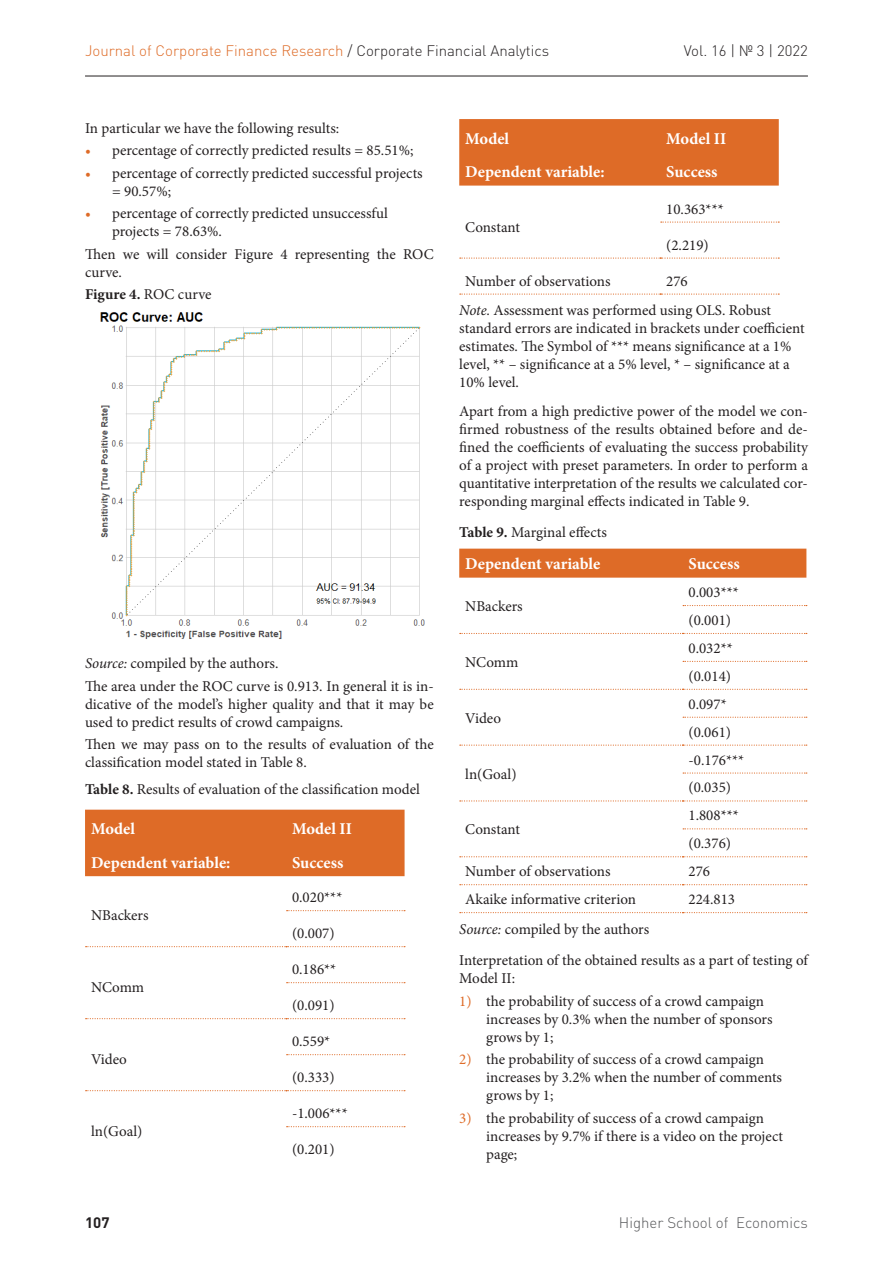
<style>
.page{position:relative;width:893px;height:1263px;background:#fff}
.page>*{position:absolute;margin:0;border:0;box-sizing:border-box;transform-origin:0 0}
.ТАБЛИЦА_ЗАГ{font:700 16.5px "Minion Pro";color:#fff}
.Текст_ENG{font:15px/18px "Minion Pro";color:#231f20}
.источник{font:15px/18px "Minion Pro";color:#231f20}
.t1{font:300 15px "DIN Pro";color:#de6b27}
.t2{font:300 15px "DIN Pro";color:#57585a}
.Название_таблицы{font:15px "Minion Pro";color:#231f20}
.Текст_ENG-2{font:700 15px "Minion Pro";color:#231f20}
.t3{font:300 15px "DIN Pro";color:#231f20}
.t4{font:700 15px "DIN Pro";color:#231f20}
.s1{color:#231f20}
.s2{color:#de6b27}
.s3{font-weight:400}
.s4{font-style:italic}
.s5{font-weight:700}
</style>
<div class="page">
<hr style="left:85px;top:76px;width:723px;height:1px;background:#231f20">
<img style="left:100px;top:312px;width:325px;height:327px">
<div style="left:85px;top:810px;width:320px;height:66px;background:#de6b27"></div>
<svg style="left:287px;top:910px;width:118px;height:1px"></svg>
<svg style="left:86px;top:946px;width:319px;height:1px"></svg>
<svg style="left:287px;top:982px;width:118px;height:1px"></svg>
<svg style="left:86px;top:1018px;width:319px;height:1px"></svg>
<svg style="left:287px;top:1054px;width:118px;height:1px"></svg>
<svg style="left:86px;top:1090px;width:319px;height:1px"></svg>
<svg style="left:287px;top:1126px;width:118px;height:1px"></svg>
<div style="left:459px;top:119px;width:320px;height:67px;background:#de6b27"></div>
<svg style="left:661px;top:221px;width:118px;height:2px"></svg>
<svg style="left:460px;top:257px;width:319px;height:2px"></svg>
<svg style="left:460px;top:293px;width:319px;height:2px"></svg>
<div style="left:459px;top:549px;width:347px;height:29px;background:#de6b27"></div>
<svg style="left:683px;top:605px;width:124px;height:1px"></svg>
<svg style="left:460px;top:633px;width:347px;height:1px"></svg>
<svg style="left:683px;top:661px;width:124px;height:1px"></svg>
<svg style="left:460px;top:689px;width:347px;height:1px"></svg>
<svg style="left:683px;top:717px;width:124px;height:1px"></svg>
<svg style="left:460px;top:744px;width:347px;height:2px"></svg>
<svg style="left:683px;top:772px;width:124px;height:2px"></svg>
<svg style="left:460px;top:800px;width:347px;height:1px"></svg>
<svg style="left:683px;top:828px;width:124px;height:1px"></svg>
<svg style="left:460px;top:856px;width:347px;height:1px"></svg>
<svg style="left:460px;top:884px;width:347px;height:1px"></svg>
<svg style="left:460px;top:912px;width:347px;height:1px"></svg>
<p class="t1" style="left:85px;top:40px;width:466px">Journal of Corporate Finance Research <span class="s1">/ Corporate Financial Analytics</span></p>
<p class="t3" style="left:684px;top:40px;width:126px">Vol. 16 | № 3 | 2022</p>
<p class="Текст_ENG" style="left:85px;top:119px;width:256px">In particular we have the following results:</p>
<p class="Текст_ENG" style="left:85px;top:141px;width:330px"><span class="s2">•</span> percentage of correctly predicted results = 85.51%;</p>
<p class="Текст_ENG" style="left:112px;top:164px;width:312px;text-indent:-27px"><span class="s2">•</span> percentage of correctly predicted successful projects = 90.57%;</p>
<p class="Текст_ENG" style="left:112px;top:204px;width:277px;text-indent:-27px"><span class="s2">•</span> percentage of correctly predicted unsuccessful projects = 78.63%.</p>
<p class="Текст_ENG" style="left:85px;top:245px;width:350px">Then we will consider Figure 4 representing the ROC curve.</p>
<p class="Текст_ENG-2" style="left:85px;top:284px;width:128px">Figure 4. <span class="s3">ROC curve</span></p>
<p class="Текст_ENG" style="left:85px;top:654px;width:195px"><span class="s4">Source:</span> compiled by the authors.</p>
<p class="Текст_ENG" style="left:85px;top:677px;width:350px;text-align:justify">The area under the ROC curve is 0.913. In general it is in&shy;dicative of the model’s higher quality and that it may be used to predict results of crowd campaigns.</p>
<p class="Текст_ENG" style="left:85px;top:735px;width:350px">Then we may pass on to the results of evaluation of the classification model stated in Table 8.</p>
<p class="источник" style="left:85px;top:780px;width:336px"><span class="s5">Table 8.</span> Results of evaluation of the classification model</p>
<p class="ТАБЛИЦА_ЗАГ" style="left:91px;top:817px;width:46px">Model</p>
<p class="ТАБЛИЦА_ЗАГ" style="left:292px;top:817px;width:62px">Model II</p>
<p class="ТАБЛИЦА_ЗАГ" style="left:91px;top:851px;width:141px">Dependent variable:</p>
<p class="ТАБЛИЦА_ЗАГ" style="left:292px;top:851px;width:53px">Success</p>
<p class="Текст_ENG" style="left:91px;top:906px;width:59px">NBackers</p>
<p class="Текст_ENG" style="left:292px;top:888px;width:52px">0.020***</p>
<p class="Текст_ENG" style="left:292px;top:924px;width:44px">(0.007)</p>
<p class="Текст_ENG" style="left:91px;top:978px;width:55px">NComm</p>
<p class="Текст_ENG" style="left:91px;top:1050px;width:37px">Video</p>
<p class="Текст_ENG" style="left:91px;top:1122px;width:53px">ln(Goal)</p>
<p class="Текст_ENG" style="left:292px;top:960px;width:46px">0.186**</p>
<p class="Текст_ENG" style="left:292px;top:996px;width:44px">(0.091)</p>
<p class="Текст_ENG" style="left:292px;top:1032px;width:40px">0.559*</p>
<p class="Текст_ENG" style="left:292px;top:1068px;width:44px">(0.333)</p>
<p class="Текст_ENG" style="left:292px;top:1104px;width:57px">-1.006***</p>
<p class="Текст_ENG" style="left:292px;top:1140px;width:44px">(0.201)</p>
<p class="ТАБЛИЦА_ЗАГ" style="left:465px;top:127px;width:46px">Model</p>
<p class="ТАБЛИЦА_ЗАГ" style="left:666px;top:127px;width:62px">Model II</p>
<p class="ТАБЛИЦА_ЗАГ" style="left:465px;top:160px;width:141px">Dependent variable:</p>
<p class="ТАБЛИЦА_ЗАГ" style="left:666px;top:160px;width:53px">Success</p>
<p class="Текст_ENG" style="left:465px;top:218px;width:56px">Constant</p>
<p class="Текст_ENG" style="left:666px;top:200px;width:59px">10.363***</p>
<p class="Текст_ENG" style="left:666px;top:236px;width:44px">(2.219)</p>
<p class="Текст_ENG" style="left:465px;top:272px;width:147px">Number of observations</p>
<p class="Текст_ENG" style="left:666px;top:272px;width:23px">276</p>
<p class="источник" style="left:459px;top:301px;width:347px"><span class="s4">Note.</span> Assessment was performed using OLS. Robust standard errors are indicated in brackets under coefficient estimates. The Symbol of *** means significance at a 1% level, ** – significance at a 5% level, * – significance at a 10% level.</p>
<p class="Текст_ENG" style="left:459px;top:402px;width:350px;text-align:justify">Apart from a high predictive power of the model we con&shy;firmed robustness of the results obtained before and de&shy;fined the coefficients of evaluating the success probability of a project with preset parameters. In order to perform a quantitative interpretation of the results we calculated cor&shy;responding marginal effects indicated in Table 9.</p>
<p class="Название_таблицы" style="left:459px;top:522px;width:149px"><span class="s5">Table 9.</span> Marginal effects</p>
<p class="ТАБЛИЦА_ЗАГ" style="left:465px;top:552px;width:137px">Dependent variable</p>
<p class="ТАБЛИЦА_ЗАГ" style="left:688px;top:552px;width:53px">Success</p>
<p class="Текст_ENG" style="left:465px;top:597px;width:59px">NBackers</p>
<p class="Текст_ENG" style="left:688px;top:583px;width:52px">0.003***</p>
<p class="Текст_ENG" style="left:688px;top:611px;width:44px">(0.001)</p>
<p class="Текст_ENG" style="left:465px;top:653px;width:55px">NComm</p>
<p class="Текст_ENG" style="left:465px;top:709px;width:37px">Video</p>
<p class="Текст_ENG" style="left:465px;top:765px;width:53px">ln(Goal)</p>
<p class="Текст_ENG" style="left:465px;top:821px;width:56px">Constant</p>
<p class="Текст_ENG" style="left:688px;top:639px;width:46px">0.032**</p>
<p class="Текст_ENG" style="left:688px;top:667px;width:44px">(0.014)</p>
<p class="Текст_ENG" style="left:688px;top:695px;width:40px">0.097*</p>
<p class="Текст_ENG" style="left:688px;top:723px;width:44px">(0.061)</p>
<p class="Текст_ENG" style="left:688px;top:751px;width:57px">-0.176***</p>
<p class="Текст_ENG" style="left:688px;top:779px;width:44px">(0.035)</p>
<p class="Текст_ENG" style="left:688px;top:807px;width:52px">1.808***</p>
<p class="Текст_ENG" style="left:688px;top:834px;width:44px">(0.376)</p>
<p class="Текст_ENG" style="left:465px;top:862px;width:147px">Number of observations</p>
<p class="Текст_ENG" style="left:688px;top:862px;width:23px">276</p>
<p class="Текст_ENG" style="left:465px;top:890px;width:172px">Akaike informative criterion</p>
<p class="Текст_ENG" style="left:688px;top:890px;width:48px">224.813</p>
<p class="источник" style="left:459px;top:920px;width:191px"><span class="s4">Source:</span> compiled by the authors</p>
<p class="Текст_ENG" style="left:459px;top:951px;width:350px">Interpretation of the obtained results as a part of testing of<br>Model II:</p>
<p class="Текст_ENG" style="left:486px;top:992px;width:288px;text-indent:-27px"><span class="s2">1)</span> the probability of success of a crowd campaign increases by 0.3% when the number of sponsors grows by 1;</p>
<p class="Текст_ENG" style="left:486px;top:1050px;width:297px;text-indent:-27px"><span class="s2">2)</span> the probability of success of a crowd campaign increases by 3.2% when the number of comments grows by 1;</p>
<p class="Текст_ENG" style="left:486px;top:1109px;width:298px;text-indent:-27px"><span class="s2">3)</span> the probability of success of a crowd campaign increases by 9.7% if there is a video on the project page;</p>
<p class="t4" style="left:85px;top:1212px;width:26px">107</p>
<p class="t2" style="left:619px;top:1212px;width:190px">Higher School of Economics</p>
</div>
